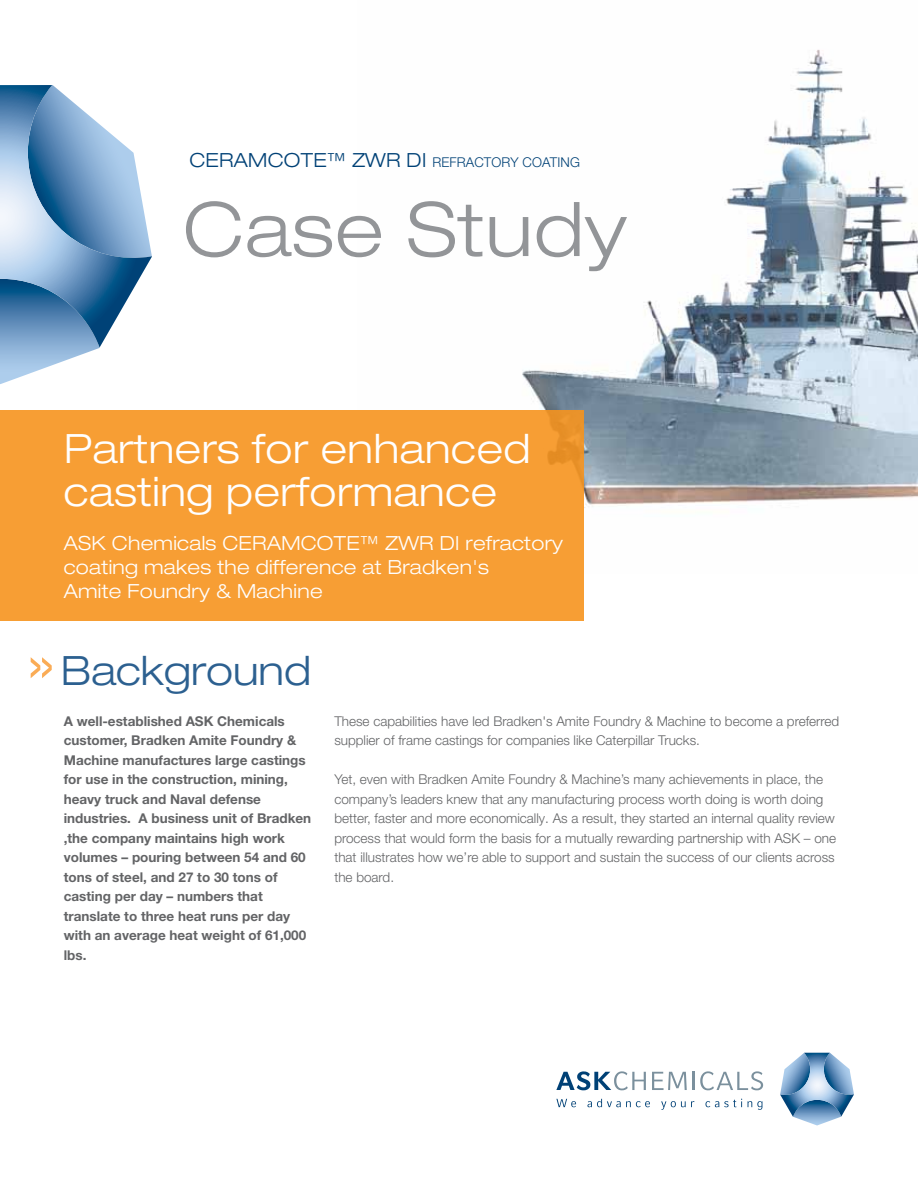
<style>
.page{position:relative;width:918px;height:1188px;background:#fff}
.page>*{position:absolute;margin:0;border:0;box-sizing:border-box;transform-origin:0 0}
.t1{font:300 expanded 75px "Helvetica Neue LT Pro";letter-spacing:.015em;color:#939598}
.t2{font:300 expanded 40.5px/43.5px "Helvetica Neue LT Pro";letter-spacing:.015em;color:#fff}
.t3{font:300 expanded 40.5px "Helvetica Neue LT Pro";color:#2c6090}
.t4{font:300 expanded 19.5px/24px "Helvetica Neue LT Pro";letter-spacing:.015em;color:#fff}
.t5{font:300 expanded 19.5px "Helvetica Neue LT Pro";letter-spacing:.015em;color:#004176}
.t6{font:300 13.5px/19.5px "Helvetica Neue LT Pro";color:#636466}
.t7{font:700 13.5px/19.5px "Helvetica Neue LT Pro";color:#636466}
.t8{font:300 13.5px "Helvetica Neue LT Pro";letter-spacing:.01em;color:#004176}
.s1{font-stretch:normal;font-size:13.5px}
.s2{font-size:61.5px;color:#faac56}
</style>
<div class="page">
<img style="left:522px;top:49px;width:396px;height:525px">
<div style="left:0;top:410px;width:583px;height:211px;background:#f79e34"></div>
<svg style="left:0;top:85px;width:152px;height:299px"></svg>
<svg style="left:780px;top:1053px;width:74px;height:64px"></svg>
<svg style="left:652px;top:1072px;width:35px;height:18px"></svg>
<svg style="left:693px;top:1071px;width:70px;height:19px"></svg>
<svg style="left:556px;top:1071px;width:90px;height:19px"></svg>
<svg style="left:556px;top:1099px;width:20px;height:8px"></svg>
<svg style="left:587px;top:1099px;width:63px;height:8px"></svg>
<svg style="left:661px;top:1101px;width:33px;height:9px"></svg>
<svg style="left:705px;top:1099px;width:37px;height:8px"></svg>
<svg style="left:748px;top:1101px;width:14px;height:9px"></svg>
<h3 class="t5" style="left:189px;top:148px;width:270px">Ceramcote™ ZWR DI <span class="s1">Refract</span></h3>
<p class="t8" style="left:492px;top:154px;width:90px">ory Coating</p>
<h1 class="t1" style="left:183px;top:183px;width:445px">Case Study</h1>
<h2 class="t2" style="left:64px;top:426px;width:468px">Partners for enhanced casting performance</h2>
<h3 class="t4" style="left:64px;top:530px;width:501px">ASK Chemicals CERAMCOTE™ ZWR DI refractory coating makes the difference at Bradken's<br>Amite Foundry &amp; Machine</h3>
<h2 class="t3" style="left:26px;top:645px;width:287px"><span class="s2">»</span>Background</h2>
<p class="t7" style="left:64px;top:711px;width:249px">A well-established ASK Chemicals customer, Bradken Amite Foundry &amp;<br>Machine manufactures large castings for use in the construction, mining, heavy truck and Naval defense industries. A business unit of Bradken ,the company maintains high work volumes – pouring between 54 and 60 tons of steel, and 27 to 30 tons of casting per day – numbers that translate to three heat runs per day with an average heat weight of 61,000 lbs.</p>
<p class="t6" style="left:334px;top:711px;width:506px">These capabilities have led Bradken's Amite Foundry &amp; Machine to become a preferred supplier of frame castings for companies like Caterpillar Trucks.</p>
<p class="t6" style="left:334px;top:769px;width:503px">Yet, even with Bradken Amite Foundry &amp; Machine’s many achievements in place, the company’s leaders knew that any manufacturing process worth doing is worth doing better, faster and more economically. As a result, they started an internal quality review process that would form the basis for a mutually rewarding partnership with ASK – one that illustrates how we’re able to support and sustain the success of our clients across the board.</p>
</div>
